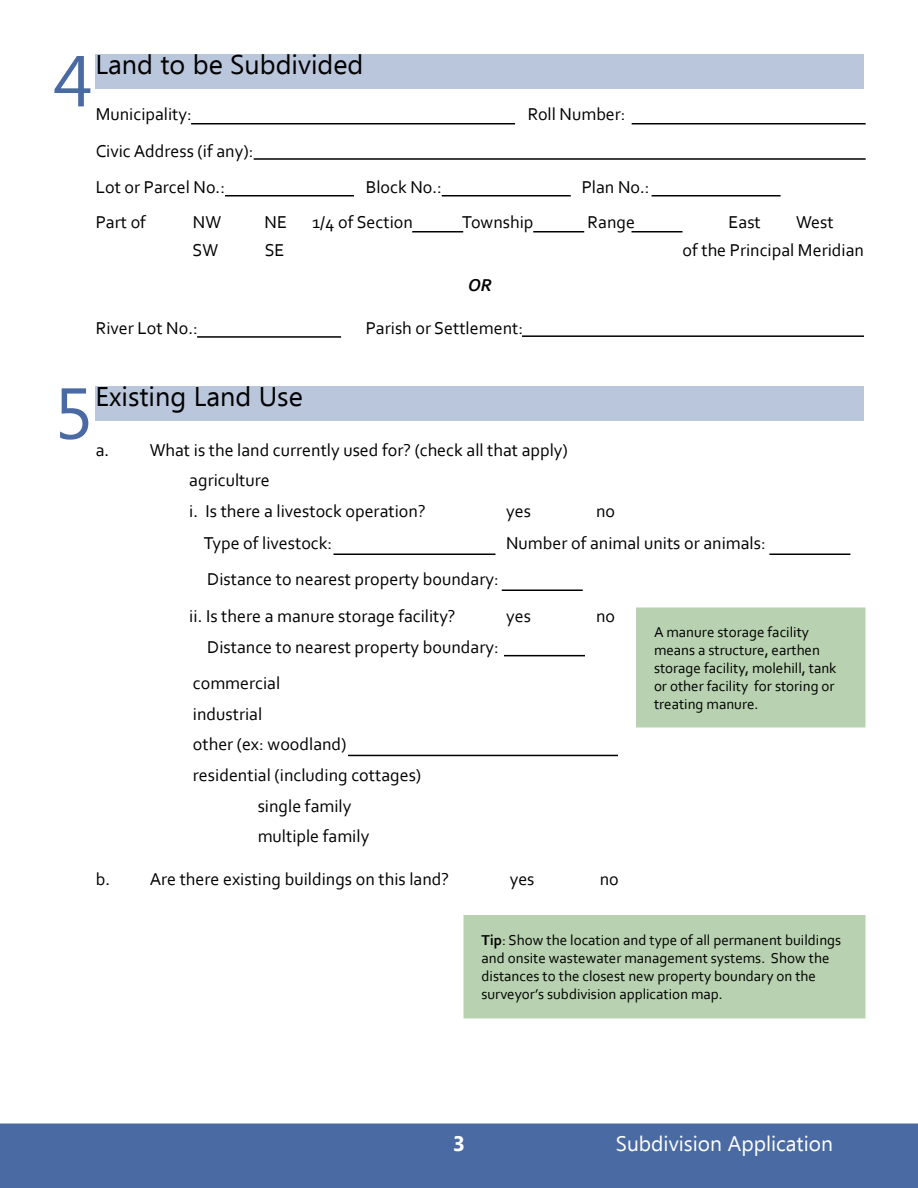
<style>
.page{position:relative;width:918px;height:1188px;background:#fff}
.page>*{position:absolute;margin:0;border:0;box-sizing:border-box;transform-origin:0 0}
.t1{font:72px "Ebrima";color:#4a6aa3}
.t2{font:27px "Ebrima";color:#000}
.t3{font:21px "Ebrima";color:#fff}
.t4{font:700 21px "Ebrima";color:#fff}
.t5{font:18px/36.6px "Corbel";color:#000}
.t6{font:italic 700 18px "Corbel";color:#000}
.t7{font:15px/18px "Corbel";color:#000}
.s1{font-weight:700}
</style>
<div class="page">
<div style="left:96px;top:54px;width:768px;height:35px;background:#bac6dc"></div>
<div style="left:95px;top:386px;width:769px;height:35px;background:#bac6dc"></div>
<div style="left:0;top:1124px;width:918px;height:64px;background:#4a6aa3"></div>
<div style="left:464px;top:915px;width:402px;height:103px;background:#b8d1b0"></div>
<hr style="left:522px;top:335px;width:342px;height:2px;background:#000">
<hr style="left:632px;top:123px;width:234px;height:1px;background:#000">
<hr style="left:191px;top:123px;width:324px;height:1px;background:#000">
<hr style="left:225px;top:195px;width:129px;height:1px;background:#000">
<hr style="left:442px;top:195px;width:129px;height:1px;background:#000">
<hr style="left:652px;top:195px;width:129px;height:1px;background:#000">
<hr style="left:412px;top:231px;width:51px;height:1px;background:#000">
<hr style="left:632px;top:231px;width:50px;height:1px;background:#000">
<hr style="left:533px;top:231px;width:51px;height:1px;background:#000">
<hr style="left:197px;top:336px;width:144px;height:2px;background:#000">
<hr style="left:333px;top:554px;width:162px;height:1px;background:#000">
<hr style="left:769px;top:554px;width:81px;height:1px;background:#000">
<hr style="left:502px;top:590px;width:81px;height:1px;background:#000">
<hr style="left:504px;top:655px;width:81px;height:1px;background:#000">
<hr style="left:348px;top:755px;width:270px;height:1px;background:#000">
<div style="left:636px;top:608px;width:230px;height:120px;background:#b8d1b0"></div>
<hr style="left:254px;top:158px;width:612px;height:2px;background:#000">
<h1 class="t1" style="left:54px;top:30px;width:40px">4</h1>
<h2 class="t2" style="left:95px;top:45px;width:270px">Land to be Subdivided</h2>
<p class="t5" style="left:96px;top:95px;width:98px">Municipality:</p>
<p class="t5" style="left:528px;top:95px;width:100px">Roll Number:</p>
<p class="t5" style="left:96px;top:132px;width:159px">Civic Address (if any):<br>Lot or Parcel No.:</p>
<p class="t5" style="left:366px;top:169px;width:78px">Block No.:</p>
<p class="t5" style="left:582px;top:169px;width:69px">Plan No.:</p>
<p class="t5" style="left:96px;top:204px;width:52px">Part of</p>
<p class="t5" style="left:193px;top:204px;width:30px">NW</p>
<p class="t5" style="left:265px;top:204px;width:24px">NE</p>
<p class="t5" style="left:312px;top:204px;width:102px">1/4 of Section</p>
<p class="t5" style="left:462px;top:204px;width:73px">Township</p>
<p class="t5" style="left:588px;top:204px;width:49px">Range</p>
<p class="t5" style="left:729px;top:204px;width:34px">East</p>
<p class="t5" style="left:796px;top:204px;width:39px">West</p>
<p class="t5" style="left:193px;top:231px;width:27px">SW</p>
<p class="t5" style="left:265px;top:231px;width:21px">SE</p>
<p class="t5" style="left:683px;top:231px;width:183px">of the Principal Meridian</p>
<p class="t6" style="left:468px;top:274px;width:25px">OR</p>
<p class="t5" style="left:96px;top:310px;width:104px">River Lot No.:</p>
<p class="t5" style="left:366px;top:310px;width:159px">Parish or Settlement:</p>
<h1 class="t1" style="left:54px;top:362px;width:40px">5</h1>
<h2 class="t2" style="left:95px;top:377px;width:209px">Existing Land Use</h2>
<p class="t5" style="left:189px;top:434px;width:380px;line-height:30.6px;text-indent:-94px">a. What is the land currently used for? (check all that apply) agriculture<br>i. Is there a livestock operation?</p>
<p class="t5" style="left:506px;top:492px;width:26px">yes</p>
<p class="t5" style="left:596px;top:492px;width:21px">no</p>
<p class="t5" style="left:204px;top:524px;width:130px">Type of livestock:</p>
<p class="t5" style="left:506px;top:524px;width:261px">Number of animal units or animals:</p>
<p class="t5" style="left:189px;top:561px;width:311px;text-indent:18px">Distance to nearest property boundary: ii. Is there a manure storage facility?</p>
<p class="t5" style="left:506px;top:597px;width:26px">yes</p>
<p class="t5" style="left:596px;top:597px;width:21px">no</p>
<p class="t7" style="left:654px;top:622px;width:184px">A manure storage facility means a structure, earthen storage facility, molehill, tank or other facility for storing or treating manure.</p>
<p class="t5" style="left:193px;top:628px;width:307px;text-indent:14px">Distance to nearest property boundary: commercial</p>
<p class="t5" style="left:193px;top:695px;width:71px">industrial</p>
<p class="t5" style="left:193px;top:726px;width:155px">other (ex: woodland)</p>
<p class="t5" style="left:193px;top:756px;width:230px">residential (including cottages)</p>
<p class="t5" style="left:258px;top:787px;width:95px">single family</p>
<p class="t5" style="left:258px;top:818px;width:113px">multiple family</p>
<p class="t5" style="left:96px;top:861px;width:355px">b. Are there existing buildings on this land?</p>
<p class="t5" style="left:510px;top:861px;width:26px">yes</p>
<p class="t5" style="left:600px;top:861px;width:21px">no</p>
<p class="t7" style="left:482px;top:931px;width:361px"><span class="s1">Tip</span>: Show the location and type of all permanent buildings and onsite wastewater management systems. Show the distances to the closest new property boundary on the surveyor’s subdivision application map.</p>
<p class="t4" style="left:453px;top:1128px;width:14px">3</p>
<p class="t3" style="left:616px;top:1128px;width:219px">Subdivision Application</p>
</div>
